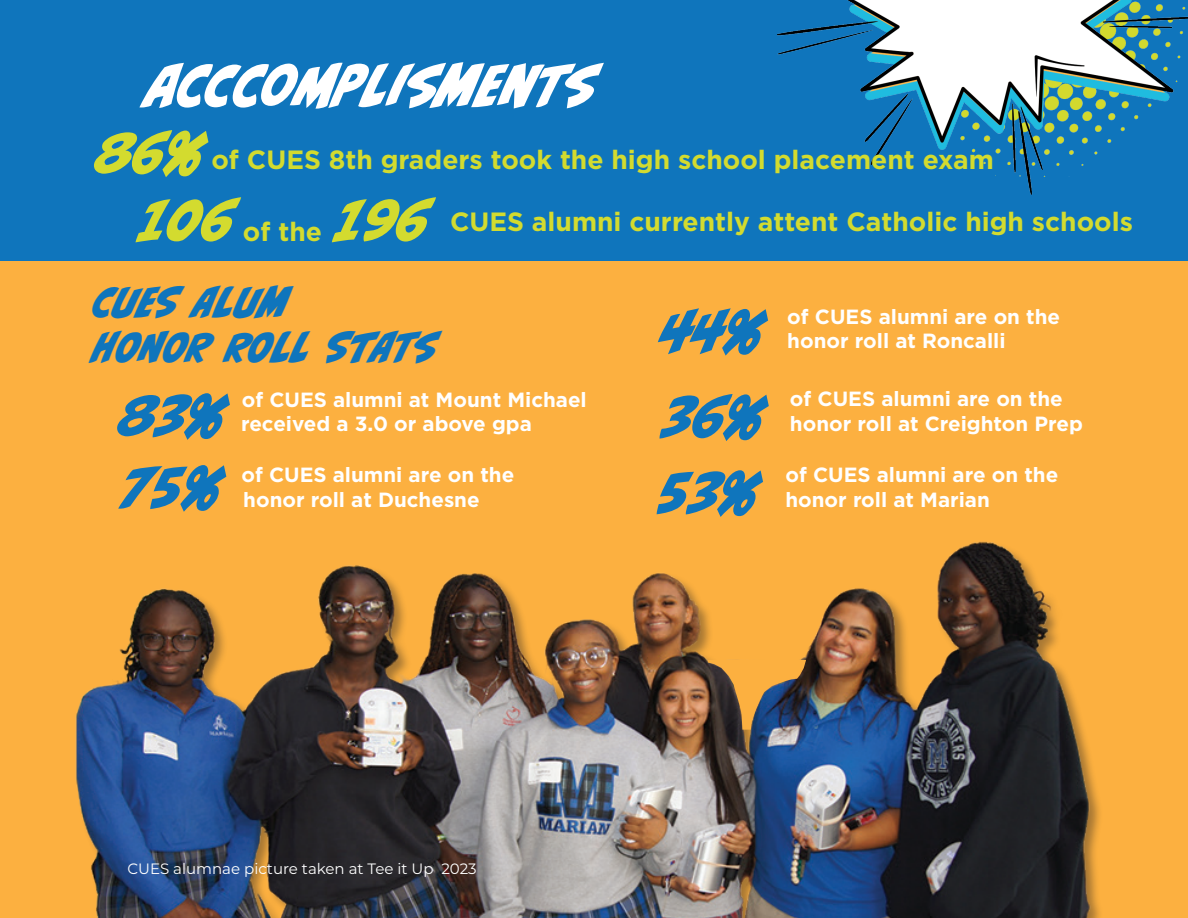
<style>
.page{position:relative;width:1188px;height:918px;background:#fcb040}
.page>*{position:absolute;margin:0;border:0;box-sizing:border-box;transform-origin:0 0}
.t1{font:52.8px "CC Biff Bam Boom";color:#fff}
.t2{font:52.8px/71.8px "CC Biff Bam Boom";color:#0f75bc}
.t3{font:52.8px "CC Biff Bam Boom";color:#d3db2f}
.t4{font:38.1px/45.8px "CC Biff Bam Boom";color:#0f75bc}
.t5{font:700 26.4px "Gotham";color:#d3db2f}
.t6{font:700 20.55px/24.6px "Gotham";color:#fff}
.Title_6{font:15px "Montserrat";color:#fff}
.s1{font-family:"CC Biff Bam Boom";font-weight:400;font-size:52.8px}
</style>
<div class="page">
<div style="left:0;top:0;width:1188px;height:261px;background:#0f75bc"></div>
<img style="left:777px;top:0;width:411px;height:195px">
<img style="left:75px;top:541px;width:1025px;height:377px">
<svg style="left:708px;top:660px;width:98px;height:70px"></svg>
<p class="t1" style="left:149px;top:42px;width:449px">ACCCOMPLISMENTS</p>
<p class="t5" style="left:98px;top:143px;width:897px"><span class="s1">86%</span>of CUES 8th graders took the high school placement exam</p>
<p class="t3" style="left:142px;top:177px;width:103px">106</p>
<p class="t5" style="left:243px;top:214px;width:197px">of the <span class="s1">196</span></p>
<p class="t5" style="left:450px;top:204px;width:684px">CUES alumni currently attent Catholic high schools</p>
<p class="t4" style="left:94px;top:275px;width:345px">CUES ALUM<br>HONOR ROLL STATS</p>
<p class="t2" style="left:121px;top:375px;width:114px">83%<br>75%</p>
<p class="t6" style="left:241px;top:387px;width:347px">of CUES alumni at Mount Michael received a 3.0 or above gpa</p>
<p class="t6" style="left:241px;top:463px;width:274px">of CUES alumni are on the honor roll at Duchesne</p>
<p class="t2" style="left:662px;top:284px;width:112px;line-height:85.5px">44%<br>36%</p>
<p class="t2" style="left:660px;top:452px;width:109px">53%</p>
<p class="t6" style="left:787px;top:304px;width:274px">of CUES alumni are on the honor roll at Roncalli</p>
<p class="t6" style="left:790px;top:386px;width:294px">of CUES alumni are on the honor roll at Creighton Prep</p>
<p class="t6" style="left:785px;top:462px;width:274px">of CUES alumni are on the</p>
<p class="t6" style="left:785px;top:487px;width:206px">honor roll at Marian</p>
<p class="Title_6" style="left:127px;top:858px;width:351px">CUES alumnae picture taken at Tee it Up 2023</p>
</div>
